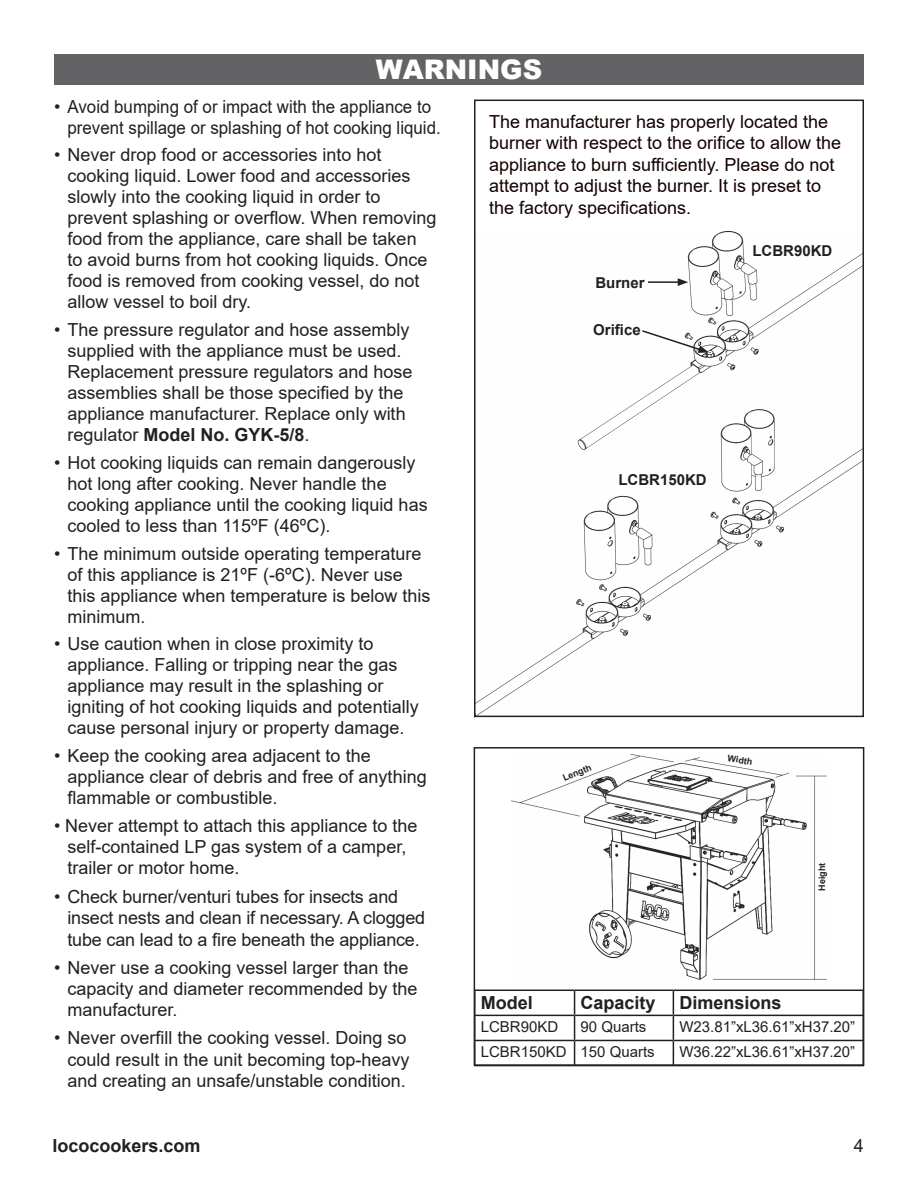
<style>
.page{position:relative;width:918px;height:1188px;background:#fff}
.page>*{position:absolute;margin:0;border:0;box-sizing:border-box;transform-origin:0 0}
.t1{font:900 27px "Arial";color:#fff}
.t2{font:18px/21px "Arial";color:#231f20}
.t3{font:18px/21.6px "Arial";color:#150000}
.t4{font:700 18px "Arial";color:#231f20}
.t5{font:15px "Arial";color:#231f20}
.t6{font:700 15px "Arial";color:#231f20}
.t7{font:700 9px "Arial";color:#231f20}
.s1{font-weight:700}
</style>
<div class="page">
<img style="left:477px;top:231px;width:384px;height:483px">
<img style="left:512px;top:754px;width:314px;height:226px">
<div style="left:474px;top:747px;width:390px;height:319px;border:2px solid #231f20"></div>
<div style="left:54px;top:54px;width:810px;height:31px;background:#636366"></div>
<hr style="left:474px;top:990px;width:101px;height:1px;background:#231f20">
<hr style="left:474px;top:991px;width:2px;height:24px;background:#231f20">
<hr style="left:575px;top:990px;width:98px;height:1px;background:#231f20">
<hr style="left:673px;top:990px;width:191px;height:1px;background:#231f20">
<hr style="left:862px;top:991px;width:2px;height:24px;background:#231f20">
<hr style="left:474px;top:1015px;width:101px;height:1px;background:#231f20">
<hr style="left:474px;top:1016px;width:2px;height:24px;background:#231f20">
<hr style="left:575px;top:1015px;width:98px;height:1px;background:#231f20">
<hr style="left:673px;top:1015px;width:191px;height:1px;background:#231f20">
<hr style="left:862px;top:1016px;width:2px;height:24px;background:#231f20">
<hr style="left:474px;top:1040px;width:101px;height:1px;background:#231f20">
<hr style="left:474px;top:1041px;width:2px;height:24px;background:#231f20">
<hr style="left:575px;top:1040px;width:98px;height:1px;background:#231f20">
<svg style="left:574px;top:991px;width:1px;height:74px"></svg>
<hr style="left:673px;top:1040px;width:191px;height:1px;background:#231f20">
<svg style="left:673px;top:991px;width:1px;height:74px"></svg>
<hr style="left:862px;top:1041px;width:2px;height:24px;background:#231f20">
<hr style="left:474px;top:1065px;width:101px;height:1px;background:#231f20">
<hr style="left:575px;top:1065px;width:98px;height:1px;background:#231f20">
<hr style="left:673px;top:1065px;width:191px;height:1px;background:#231f20">
<svg style="left:640px;top:329px;width:69px;height:24px"></svg>
<hr style="left:648px;top:281px;width:32px;height:2px;background:#231f20">
<svg style="left:678px;top:278px;width:10px;height:8px"></svg>
<div style="left:474px;top:100px;width:390px;height:617px;border:2px solid #231f20"></div>
<p class="t1" style="left:376px;top:50px;width:168px">WARNINGS</p>
<p class="t2" style="left:68px;top:96px;width:375px;text-indent:-14px">• Avoid bumping of or impact with the appliance to prevent spillage or splashing of hot cooking liquid.</p>
<p class="t2" style="left:68px;top:144px;width:371px;text-indent:-14px">• Never drop food or accessories into hot cooking liquid. Lower food and accessories slowly into the cooking liquid in order to prevent splashing or overflow. When removing food from the appliance, care shall be taken<br>to avoid burns from hot cooking liquids. Once food is removed from cooking vessel, do not allow vessel to boil dry.</p>
<p class="t2" style="left:68px;top:319px;width:347px;text-indent:-14px">• The pressure regulator and hose assembly supplied with the appliance must be used.<br>Replacement pressure regulators and hose assemblies shall be those specified by the appliance manufacturer. Replace only with regulator <span class="s1">Model No. GYK-5/8</span>.</p>
<p class="t2" style="left:68px;top:452px;width:362px;text-indent:-14px">• Hot cooking liquids can remain dangerously hot long after cooking. Never handle the cooking appliance until the cooking liquid has cooled to less than 115ºF (46ºC).</p>
<p class="t2" style="left:68px;top:543px;width:365px;text-indent:-14px">• The minimum outside operating temperature of this appliance is 21ºF (-6ºC). Never use this appliance when temperature is below this minimum.</p>
<p class="t2" style="left:68px;top:633px;width:353px;text-indent:-14px">• Use caution when in close proximity to appliance. Falling or tripping near the gas appliance may result in the splashing or igniting of hot cooking liquids and potentially cause personal injury or property damage.</p>
<p class="t2" style="left:68px;top:745px;width:361px;text-indent:-14px">• Keep the cooking area adjacent to the appliance clear of debris and free of anything flammable or combustible.</p>
<p class="t2" style="left:68px;top:815px;width:351px;text-indent:-14px">• Never attempt to attach this appliance to the self-contained LP gas system of a camper, trailer or motor home.</p>
<p class="t2" style="left:68px;top:886px;width:359px;line-height:21.6px;text-indent:-14px">• Check burner/venturi tubes for insects and insect nests and clean if necessary. A clogged tube can lead to a fire beneath the appliance.</p>
<p class="t2" style="left:68px;top:957px;width:352px;text-indent:-14px">• Never use a cooking vessel larger than the capacity and diameter recommended by the manufacturer.</p>
<p class="t2" style="left:68px;top:1027px;width:344px;line-height:21.6px;text-indent:-14px">• Never overfill the cooking vessel. Doing so could result in the unit becoming top-heavy and creating an unsafe/unstable condition.</p>
<p class="t3" style="left:489px;top:110px;width:354px">The manufacturer has properly located the burner with respect to the orifice to allow the appliance to burn sufficiently. Please do not attempt to adjust the burner. It is preset to the factory specifications.</p>
<p class="t6" style="left:595px;top:272px;width:51px">Burner</p>
<p class="t6" style="left:593px;top:319px;width:49px">Orifice</p>
<p class="t6" style="left:752px;top:240px;width:81px">LCBR90KD</p>
<p class="t6" style="left:618px;top:469px;width:90px">LCBR150KD</p>
<p class="t7" style="left:561px;top:773px;width:31px;rotate:-22deg">Length</p>
<p class="t7" style="left:729px;top:751px;width:26px;rotate:10deg">Width</p>
<p class="t7" style="left:816px;top:891px;width:29px;rotate:-90deg">Height</p>
<p class="t4" style="left:481px;top:990px;width:54px">Model</p>
<p class="t4" style="left:581px;top:990px;width:77px">Capacity</p>
<p class="t4" style="left:679px;top:990px;width:104px">Dimensions</p>
<p class="t5" style="left:481px;top:1017px;width:79px">LCBR90KD</p>
<p class="t5" style="left:581px;top:1017px;width:67px">90 Quarts</p>
<p class="t5" style="left:679px;top:1017px;width:177px">W23.81”xL36.61”xH37.20”</p>
<p class="t5" style="left:481px;top:1042px;width:87px">LCBR150KD</p>
<p class="t5" style="left:581px;top:1042px;width:76px">150 Quarts</p>
<p class="t5" style="left:679px;top:1042px;width:177px">W36.22”xL36.61”xH37.20”</p>
<p class="t4" style="left:52px;top:1133px;width:150px">lococookers.com</p>
<p class="t2" style="left:854px;top:1135px;width:12px">4</p>
</div>
